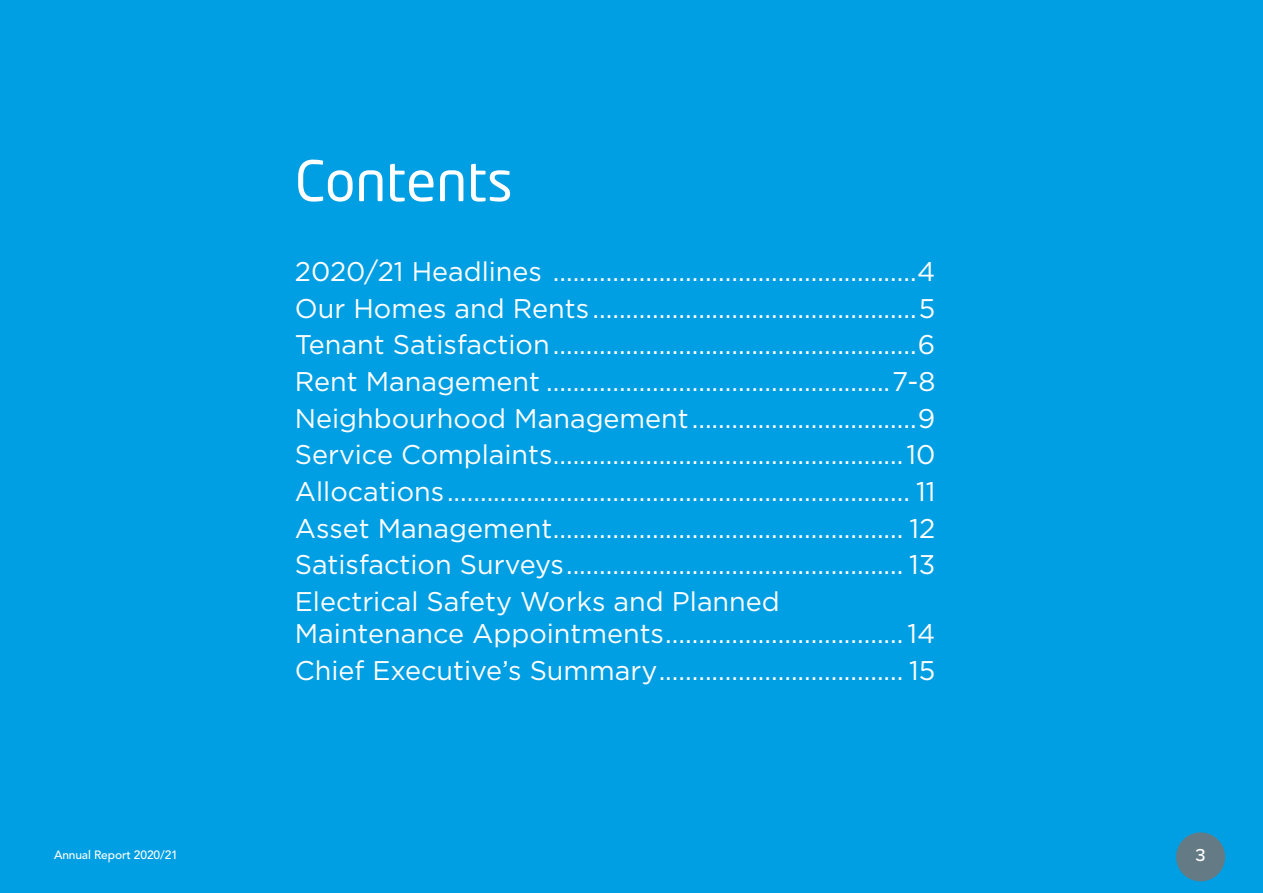
<style>
.page{position:relative;width:1263px;height:893px;background:#009fe3}
.page>*{position:absolute;margin:0;border:0;box-sizing:border-box;transform-origin:0 0}
.t1{font:55.5px "Neo Tech";color:#fff}
.t2{font:27px/36.6px "Gotham";color:#fff;text-align:justify}
.t3{font:500 18px "Avenir";color:#fff}
.t4{font:500 12px "Avenir";letter-spacing:-.01em;color:#fff}
</style>
<div class="page">
<div style="left:1176px;top:832px;width:49px;height:49px;background:#647a84;border-radius:50%"></div>
<h1 class="t1" style="left:295px;top:154px;width:220px">Contents</h1>
<p class="t2" style="left:295px;top:253px;width:642px">2020/21 Headlines .......................................................4<br>Our Homes and Rents .................................................5<br>Tenant Satisfaction.......................................................6<br>Rent Management ....................................................7-8<br>Neighbourhood Management ..................................9<br>Service Complaints.....................................................10<br>Allocations...................................................................... 11<br>Asset Management..................................................... 12<br>Satisfaction Surveys................................................... 13<br>Electrical Safety Works and Planned</p>
<p class="t2" style="left:295px;top:615px;width:642px">Maintenance Appointments....................................14<br>Chief Executive’s Summary..................................... 15</p>
<p class="t4" style="left:54px;top:848px;width:125px">Annual Report 2020/21</p>
<p class="t3" style="left:1195px;top:845px;width:12px">3</p>
</div>
